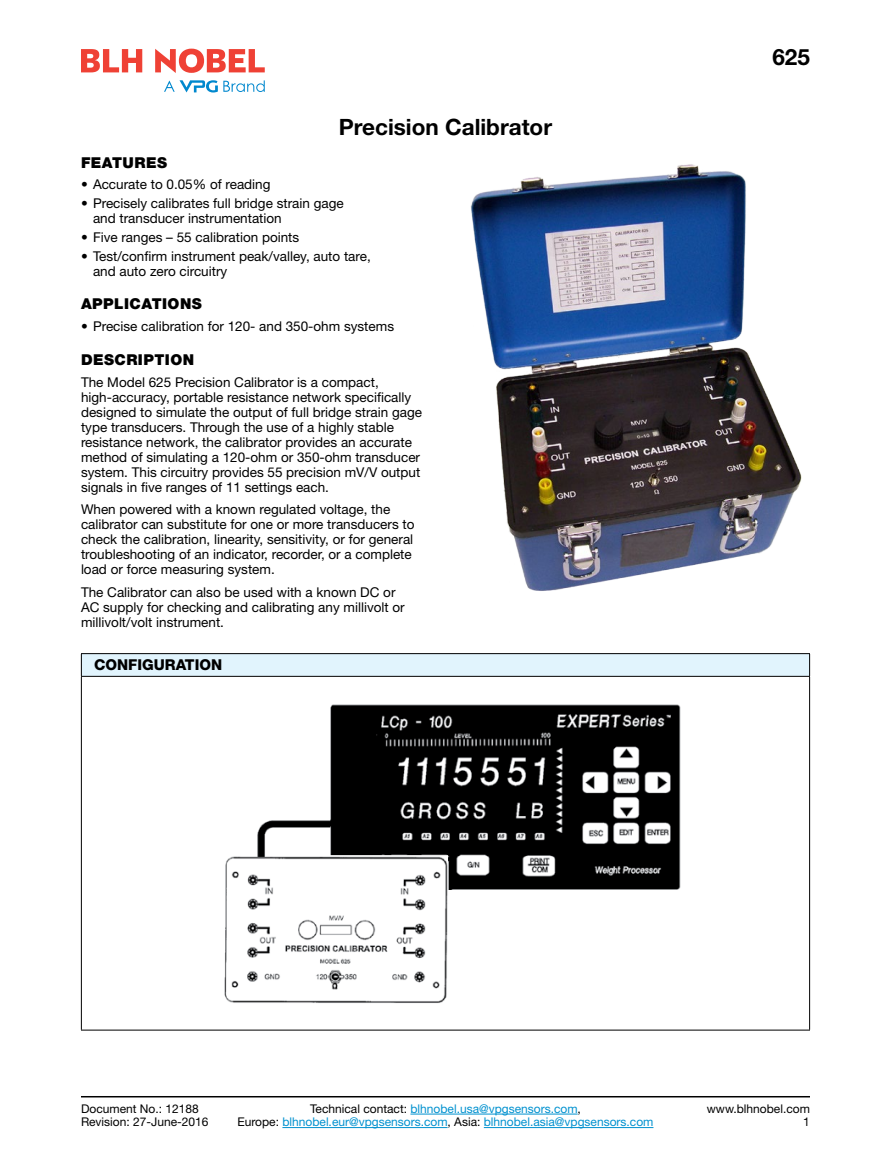
<style>
.page{position:relative;width:891px;height:1175px;background:#fff}
.page>*{position:absolute;margin:0;border:0;box-sizing:border-box;transform-origin:0 0}
.Part_Model_Number_Ri{font:700 22.5px "Helvetica Neue LT Std";color:#000}
.Body_Heading{font:900 15px "Helvetica Neue LT Std";letter-spacing:.03em;color:#000}
.Table_Heading{font:800 15px "Helvetica Neue LT Std";color:#000}
.Body_Text{font:13.5px/15px "Helvetica Neue LT Std";color:#000}
.t1{font:12px/13.5px "Helvetica Neue LT Std";color:#0091cf;text-align:center}
.Rev-Date-Left{font:12px "Helvetica Neue LT Std";color:#000}
.Document_Number_Left{font:12px "Helvetica Neue LT Std";color:#000}
.Footer_Right{font:12px "Helvetica Neue LT Std";color:#000}
.s1{color:#000}
</style>
<div class="page">
<hr style="left:410px;top:1113px;width:168px;height:1px;background:#0091cf">
<hr style="left:282px;top:1127px;width:166px;height:1px;background:#0091cf">
<hr style="left:484px;top:1127px;width:169px;height:1px;background:#0091cf">
<hr style="left:81px;top:1096px;width:729px;height:1px;background:#000">
<svg style="left:81px;top:49px;width:61px;height:23px"></svg>
<svg style="left:155px;top:49px;width:110px;height:24px"></svg>
<svg style="left:164px;top:80px;width:101px;height:12px"></svg>
<div style="left:81px;top:653px;width:729px;height:23px;background:#e1f4fd"></div>
<hr style="left:809px;top:676px;width:1px;height:353px;background:#000">
<svg style="left:809px;top:654px;width:1px;height:22px"></svg>
<hr style="left:81px;top:676px;width:1px;height:353px;background:#000">
<hr style="left:81px;top:653px;width:729px;height:1px;background:#000">
<svg style="left:81px;top:654px;width:1px;height:22px"></svg>
<hr style="left:81px;top:676px;width:729px;height:1px;background:#000">
<hr style="left:81px;top:1029px;width:729px;height:1px;background:#000">
<img style="left:224px;top:704px;width:457px;height:299px">
<img style="left:470px;top:164px;width:332px;height:427px">
<p class="Part_Model_Number_Ri" style="left:339px;top:113px;width:215px">Precision Calibrator</p>
<p class="Body_Heading" style="left:81px;top:153px;width:88px">FEATURES</p>
<p class="Body_Text" style="left:81px;top:177px;width:191px">• Accurate to 0.05% of reading</p>
<p class="Body_Text" style="left:93px;top:196px;width:252px;text-indent:-12px">• Precisely calibrates full bridge strain gage and transducer instrumentation</p>
<p class="Body_Text" style="left:81px;top:229px;width:220px">• Five ranges – 55 calibration points</p>
<p class="Body_Text" style="left:93px;top:248px;width:279px;text-indent:-12px">• Test/confirm instrument peak/valley, auto tare, and auto zero circuitry</p>
<p class="Body_Heading" style="left:81px;top:295px;width:122px">APPLICATIONS</p>
<p class="Body_Text" style="left:81px;top:319px;width:315px">• Precise calibration for 120- and 350-ohm systems</p>
<p class="Body_Heading" style="left:81px;top:351px;width:115px">DESCRIPTION</p>
<p class="Body_Text" style="left:81px;top:374px;width:343px">The Model 625 Precision Calibrator is a compact, high-accuracy, portable resistance network specifically designed to simulate the output of full bridge strain gage type transducers. Through the use of a highly stable resistance network, the calibrator provides an accurate method of simulating a 120-ohm or 350-ohm transducer system. This circuitry provides 55 precision mV/V output signals in five ranges of 11 settings each.</p>
<p class="Body_Text" style="left:81px;top:502px;width:335px">When powered with a known regulated voltage, the calibrator can substitute for one or more transducers to check the calibration, linearity, sensitivity, or for general troubleshooting of an indicator, recorder, or a complete load or force measuring system.</p>
<p class="Body_Text" style="left:81px;top:584px;width:325px">The Calibrator can also be used with a known DC or<br>AC supply for checking and calibrating any millivolt or millivolt/volt instrument.</p>
<p class="Table_Heading" style="left:94px;top:656px;width:130px">CONFIGURATION</p>
<p class="Part_Model_Number_Ri" style="left:772px;top:43px;width:39px">625</p>
<p class="Document_Number_Left" style="left:81px;top:1101px;width:119px">Document No.: 12188</p>
<p class="Rev-Date-Left" style="left:81px;top:1114px;width:129px">Revision: 27-June-2016</p>
<p class="t1" style="left:238px;top:1101px;width:417px"><span class="s1">Technical contact:</span> blhnobel.usa@vpgsensors.com<span class="s1">,<br>Europe:</span> blhnobel.eur@vpgsensors.com<span class="s1">, Asia:</span> blhnobel.asia@vpgsensors.com</p>
<p class="Footer_Right" style="left:707px;top:1101px;width:105px">www.blhnobel.com</p>
<p class="Footer_Right" style="left:803px;top:1114px;width:8px">1</p>
</div>
